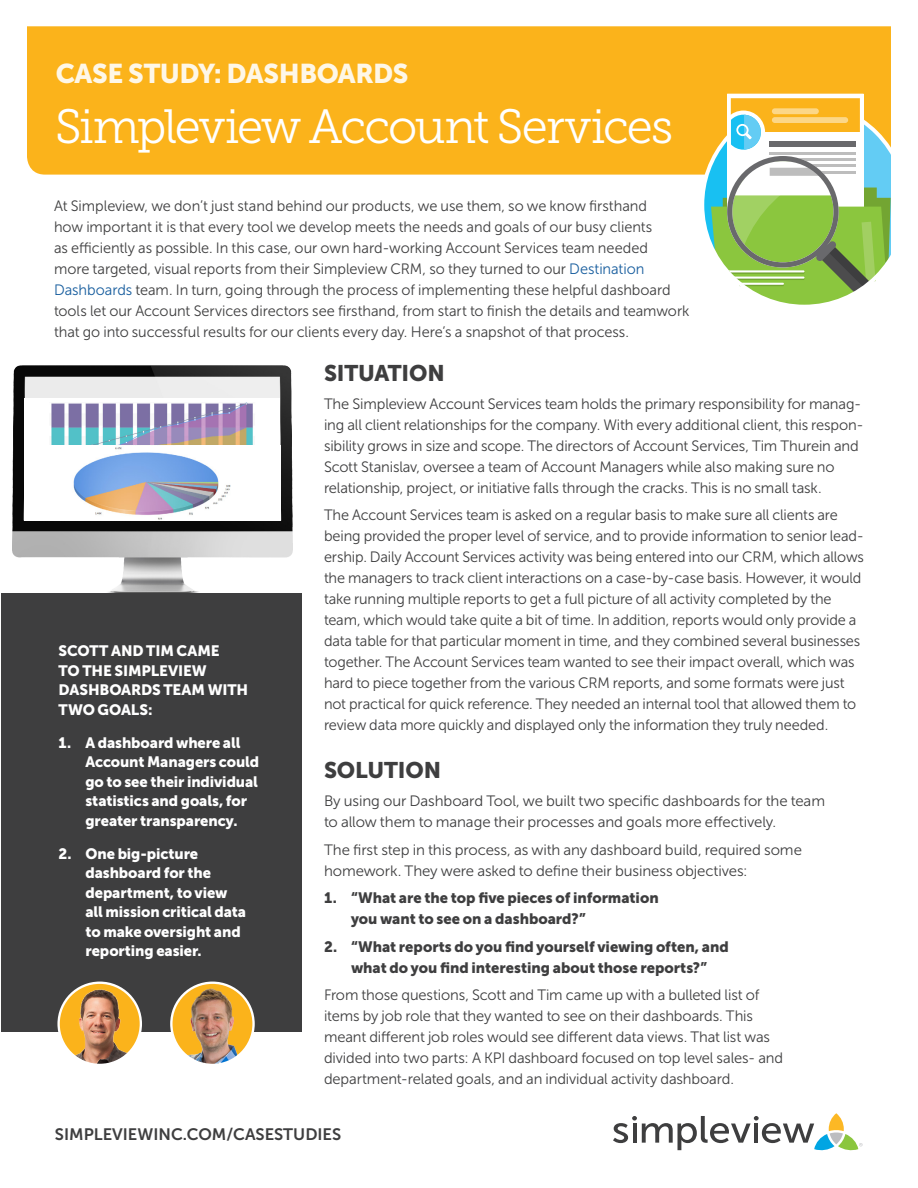
<style>
.page{position:relative;width:918px;height:1188px;background:#fff}
.page>*{position:absolute;margin:0;border:0;box-sizing:border-box;transform-origin:0 0}
.Paragraph{font:48px "Museo Slab 300";letter-spacing:-.045em;color:#fff}
.t1{font:27px "Museo Sans 900";letter-spacing:-.015em;color:#fff}
.Paragraph-2{font:22.5px "Museo Sans 900";letter-spacing:-.005em;color:#3e3e3f}
.t2{font:16.5px "Museo Sans 700";color:#3e3e3f}
.Paragraph-3{font:15px/21px "Museo Sans 300";letter-spacing:-.01em;color:#3e3e3f}
.Paragraph-4{font:15px/19.5px "Museo Sans 900";letter-spacing:-.005em;color:#fff}
.t3{font:15px/21px "Museo Sans 900";color:#3e3e3f}
.s1{color:#175d9e}
</style>
<div class="page">
<svg style="left:613px;top:1113px;width:250px;height:38px"></svg>
<div style="left:1px;top:593px;width:300px;height:439px;background:#3e3e3f"></div>
<img style="left:12px;top:366px;width:280px;height:227px">
<div style="left:25px;top:399px;width:255px;height:67px;background:#fff"></div>
<img style="left:51px;top:402px;width:202px;height:43px">
<img style="left:25px;top:445px;width:255px;height:75px">
<div style="left:27px;top:26px;width:864px;height:149px;background:#fbb31b"></div>
<svg style="left:690px;top:94px;width:201px;height:211px"></svg>
<img style="left:59px;top:987px;width:82px;height:76px">
<div style="left:57px;top:982px;width:85px;height:84px;border:2px solid #fff;border-radius:50%"></div>
<img style="left:171px;top:983px;width:83px;height:82px;border-radius:41px">
<div style="left:170px;top:982px;width:85px;height:84px;border:2px solid #fff;border-radius:50%"></div>
<h2 class="t1" style="left:55px;top:59px;width:355px">CASE STUDY: DASHBOARDS</h2>
<p class="Paragraph" style="left:55px;top:100px;width:620px">Simpleview Account Services</p>
<p class="Paragraph-3" style="left:54px;top:195px;width:637px">At Simpleview, we don’t just stand behind our products, we use them, so we know firsthand<br>how important it is that every tool we develop meets the needs and goals of our busy clients<br>as efficiently as possible. In this case, our own hard-working Account Services team needed<br>more targeted, visual reports from their Simpleview CRM, so they turned to our <span class="s1">Destination Dashboards</span> team. In turn, going through the process of implementing these helpful dashboard tools let our Account Services directors see firsthand, from start to finish the details and teamwork that go into successful results for our clients every day. Here’s a snapshot of that process.</p>
<p class="Paragraph-4" style="left:58px;top:641px;width:191px">SCOTT AND TIM CAME<br>TO THE SIMPLEVIEW<br>DASHBOARDS TEAM WITH<br>TWO GOALS:</p>
<p class="Paragraph-4" style="left:86px;top:733px;width:175px;text-indent:-27px">1. A dashboard where all<br>Account Managers could go to see their individual statistics and goals, for greater transparency.</p>
<p class="Paragraph-4" style="left:86px;top:844px;width:162px;text-indent:-27px">2. One big-picture dashboard for the department, to view all mission critical data to make oversight and reporting easier.</p>
<p class="Paragraph-2" style="left:324px;top:360px;width:122px">SITUATION</p>
<p class="Paragraph-3" style="left:324px;top:393px;width:541px">The Simpleview Account Services team holds the primary responsibility for manag&shy;ing all client relationships for the company. With every additional client, this respon&shy;sibility grows in size and scope. The directors of Account Services, Tim Thurein and Scott Stanislav, oversee a team of Account Managers while also making sure no relationship, project, or initiative falls through the cracks. This is no small task.</p>
<p class="Paragraph-3" style="left:324px;top:505px;width:542px">The Account Services team is asked on a regular basis to make sure all clients are being provided the proper level of service, and to provide information to senior lead&shy;ership. Daily Account Services activity was being entered into our CRM, which allows the managers to track client interactions on a case-by-case basis. However, it would take running multiple reports to get a full picture of all activity completed by the team, which would take quite a bit of time. In addition, reports would only provide a data table for that particular moment in time, and they combined several businesses together. The Account Services team wanted to see their impact overall, which was hard to piece together from the various CRM reports, and some formats were just not practical for quick reference. They needed an internal tool that allowed them to review data more quickly and displayed only the information they truly needed.</p>
<p class="Paragraph-2" style="left:324px;top:758px;width:119px">SOLUTION</p>
<p class="Paragraph-3" style="left:324px;top:791px;width:503px">By using our Dashboard Tool, we built two specific dashboards for the team to allow them to manage their processes and goals more effectively.</p>
<p class="Paragraph-3" style="left:324px;top:839px;width:479px">The first step in this process, as with any dashboard build, required some homework. They were asked to define their business objectives:</p>
<p class="t3" style="left:351px;top:887px;width:309px;text-indent:-27px">1. “What are the top five pieces of information you want to see on a dashboard?”</p>
<p class="t3" style="left:324px;top:936px;width:406px;text-align:center">2. “What reports do you find yourself viewing often, and what do you find interesting about those reports?”</p>
<p class="Paragraph-3" style="left:324px;top:985px;width:461px">From those questions, Scott and Tim came up with a bulleted list of items by job role that they wanted to see on their dashboards. This meant different job roles would see different data views. That list was divided into two parts: A KPI dashboard focused on top level sales- and department-related goals, and an individual activity dashboard.</p>
<p class="t2" style="left:55px;top:1125px;width:288px">SIMPLEVIEWINC.COM/CASESTUDIES</p>
</div>
